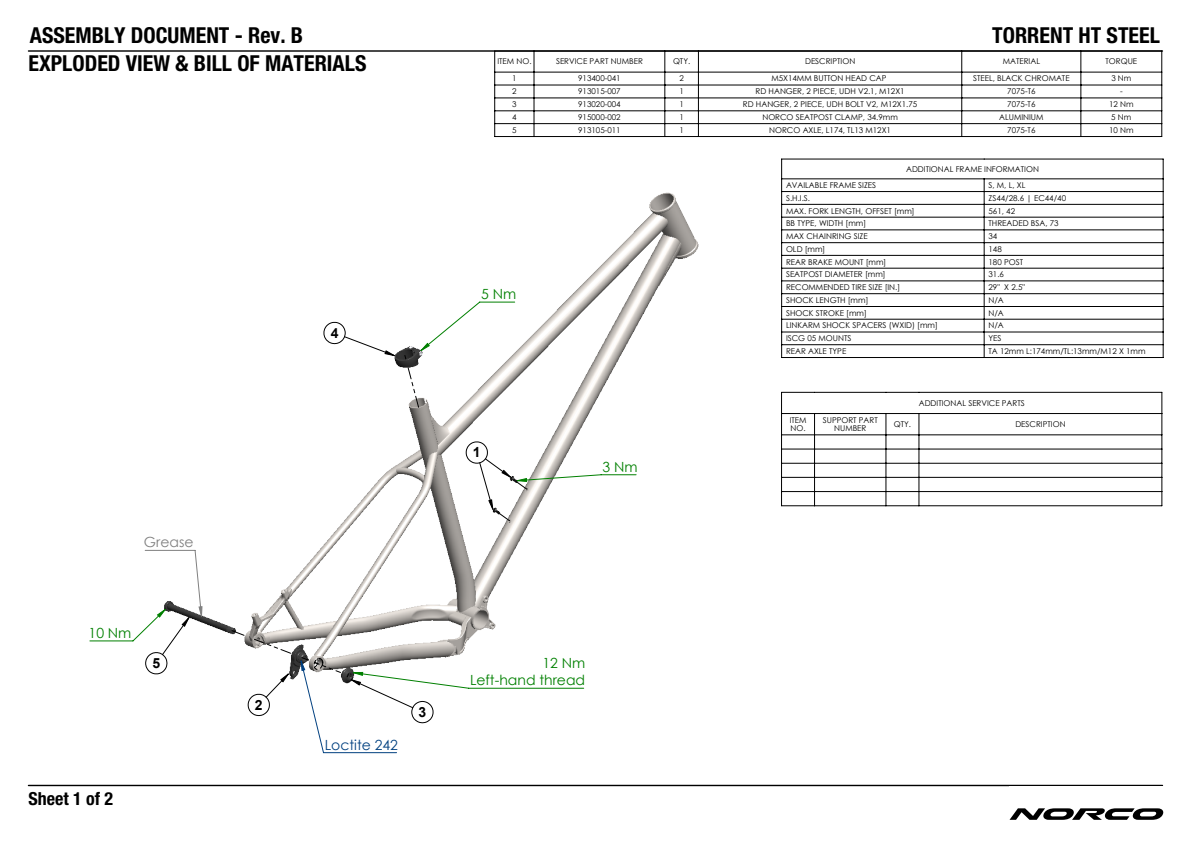
<style>
.page{position:relative;width:1191px;height:842px;background:#fff}
.page>*{position:absolute;margin:0;border:0;box-sizing:border-box;transform-origin:0 0}
.t1{font:700 condensed 22px "Helvetica Neue LT Std";color:#000}
.t2{font:700 condensed 18px "Helvetica Neue LT Std";color:#000}
.t3{font:14px/16.8px "Century Gothic";color:#008000;text-align:right}
.t4{font:14px "Century Gothic";color:#004080}
.t5{font:14px "Century Gothic";color:#808080}
.t6{font:700 14px "Arial";color:#000}
.t7{font:8px/8px "Century Gothic";color:#000}
</style>
<div class="page">
<svg style="left:494px;top:50px;width:670px;height:456px"></svg>
<svg style="left:89px;top:301px;width:548px;height:388px"></svg>
<hr style="left:28px;top:50px;width:1134px;height:2px;background:#000">
<hr style="left:28px;top:784px;width:1134px;height:2px;background:#000">
<svg style="left:182px;top:675px;width:328px;height:10px"></svg>
<svg style="left:158px;top:343px;width:369px;height:332px"></svg>
<svg style="left:145px;top:550px;width:58px;height:67px"></svg>
<svg style="left:404px;top:350px;width:8px;height:10px"></svg>
<svg style="left:408px;top:367px;width:11px;height:41px"></svg>
<svg style="left:499px;top:513px;width:11px;height:8px"></svg>
<svg style="left:516px;top:481px;width:12px;height:9px"></svg>
<svg style="left:231px;top:630px;width:14px;height:6px"></svg>
<svg style="left:254px;top:638px;width:37px;height:16px"></svg>
<svg style="left:300px;top:655px;width:97px;height:98px"></svg>
<svg style="left:1009px;top:808px;width:155px;height:12px"></svg>
<h1 class="t1" style="left:30px;top:22px;width:275px">ASSEMBLY DOCUMENT - Rev. B</h1>
<h1 class="t1" style="left:992px;top:21px;width:169px">TORRENT HT STEEL</h1>
<h1 class="t1" style="left:29px;top:50px;width:339px">EXPLODED VIEW &amp; BILL OF MATERIALS</h1>
<h3 class="t6" style="left:331px;top:323px;width:9px">4</h3>
<h3 class="t5" style="left:144px;top:532px;width:51px">Grease</h3>
<h3 class="t3" style="left:89px;top:624px;width:44px">10 Nm</h3>
<h3 class="t6" style="left:152px;top:653px;width:9px">5</h3>
<h2 class="t2" style="left:29px;top:788px;width:86px">Sheet 1 of 2</h2>
<h3 class="t6" style="left:255px;top:695px;width:9px">2</h3>
<h3 class="t4" style="left:325px;top:735px;width:75px">Loctite 242</h3>
<h3 class="t6" style="left:419px;top:702px;width:9px">3</h3>
<p class="t7" style="left:497px;top:57px;width:36px">ITEM NO.</p>
<p class="t7" style="left:556px;top:57px;width:88px">SERVICE PART NUMBER</p>
<p class="t7" style="left:673px;top:57px;width:19px">QTY.</p>
<p class="t7" style="left:805px;top:57px;width:52px">DESCRIPTION</p>
<p class="t7" style="left:1003px;top:57px;width:39px">MATERIAL</p>
<p class="t7" style="left:1105px;top:57px;width:33px">TORQUE</p>
<p class="t7" style="left:512px;top:74px;width:6px">1</p>
<p class="t7" style="left:578px;top:74px;width:44px">913400-041</p>
<p class="t7" style="left:679px;top:74px;width:6px">2</p>
<p class="t7" style="left:771px;top:74px;width:117px">M5X14MM BUTTON HEAD CAP</p>
<p class="t7" style="left:973px;top:74px;width:98px">STEEL, BLACK CHROMATE</p>
<p class="t7" style="left:1111px;top:74px;width:22px">3 Nm</p>
<p class="t7" style="left:512px;top:87px;width:6px">2</p>
<p class="t7" style="left:578px;top:87px;width:44px">913015-007</p>
<p class="t7" style="left:679px;top:87px;width:6px">1</p>
<p class="t7" style="left:756px;top:87px;width:151px">RD HANGER, 2 PIECE, UDH V2.1, M12X1</p>
<p class="t7" style="left:1007px;top:87px;width:30px">7075-T6</p>
<p class="t7" style="left:1120px;top:87px;width:4px">-</p>
<p class="t7" style="left:512px;top:100px;width:6px">3</p>
<p class="t7" style="left:578px;top:100px;width:44px">913020-004</p>
<p class="t7" style="left:679px;top:100px;width:6px">1</p>
<p class="t7" style="left:743px;top:100px;width:176px">RD HANGER, 2 PIECE, UDH BOLT V2, M12X1.75</p>
<p class="t7" style="left:1007px;top:100px;width:30px">7075-T6</p>
<p class="t7" style="left:1109px;top:100px;width:26px">12 Nm</p>
<p class="t7" style="left:512px;top:113px;width:6px">4</p>
<p class="t7" style="left:578px;top:113px;width:44px">915000-002</p>
<p class="t7" style="left:679px;top:113px;width:6px">1</p>
<p class="t7" style="left:762px;top:113px;width:137px">NORCO SEATPOST CLAMP, 34.9mm</p>
<p class="t7" style="left:999px;top:113px;width:46px">ALUMINIUM</p>
<p class="t7" style="left:1111px;top:113px;width:22px">5 Nm</p>
<p class="t7" style="left:512px;top:126px;width:6px">5</p>
<p class="t7" style="left:578px;top:126px;width:44px">913105-011</p>
<p class="t7" style="left:679px;top:126px;width:6px">1</p>
<p class="t7" style="left:769px;top:126px;width:123px">NORCO AXLE, L174, TL13 M12X1</p>
<p class="t7" style="left:1007px;top:126px;width:30px">7075-T6</p>
<p class="t7" style="left:1109px;top:126px;width:26px">10 Nm</p>
<h3 class="t3" style="left:481px;top:285px;width:37px">5 Nm</h3>
<h3 class="t6" style="left:473px;top:442px;width:9px">1</h3>
<h3 class="t3" style="left:602px;top:458px;width:37px">3 Nm</h3>
<h3 class="t3" style="left:470px;top:654px;width:117px">12 Nm<br>Left-hand thread</h3>
<p class="t7" style="left:906px;top:165px;width:134px">ADDITIONAL FRAME INFORMATION</p>
<p class="t7" style="left:786px;top:181px;width:92px">AVAILABLE FRAME SIZES</p>
<p class="t7" style="left:988px;top:181px;width:38px">S, M, L, XL</p>
<p class="t7" style="left:786px;top:194px;width:26px">S.H.I.S.</p>
<p class="t7" style="left:988px;top:194px;width:79px">ZS44/28.6 | EC44/40</p>
<p class="t7" style="left:786px;top:207px;width:130px">MAX. FORK LENGTH, OFFSET [mm]</p>
<p class="t7" style="left:988px;top:207px;width:28px">561, 42</p>
<p class="t7" style="left:786px;top:219px;width:82px">BB TYPE, WIDTH [mm]</p>
<p class="t7" style="left:988px;top:219px;width:72px">THREADED BSA, 73</p>
<p class="t7" style="left:786px;top:232px;width:83px">MAX CHAINRING SIZE</p>
<p class="t7" style="left:988px;top:232px;width:10px">34</p>
<p class="t7" style="left:786px;top:245px;width:41px">OLD [mm]</p>
<p class="t7" style="left:988px;top:245px;width:15px">148</p>
<p class="t7" style="left:786px;top:258px;width:102px">REAR BRAKE MOUNT [mm]</p>
<p class="t7" style="left:988px;top:258px;width:36px">180 POST</p>
<p class="t7" style="left:786px;top:270px;width:101px">SEATPOST DIAMETER [mm]</p>
<p class="t7" style="left:988px;top:270px;width:17px">31.6</p>
<p class="t7" style="left:786px;top:283px;width:116px">RECOMMENDED TIRE SIZE [IN.]</p>
<p class="t7" style="left:988px;top:283px;width:38px">29" X 2.5"</p>
<p class="t7" style="left:786px;top:296px;width:84px">SHOCK LENGTH [mm]</p>
<p class="t7" style="left:988px;top:296px;width:17px">N/A</p>
<p class="t7" style="left:786px;top:309px;width:82px">SHOCK STROKE [mm]</p>
<p class="t7" style="left:988px;top:309px;width:17px">N/A</p>
<p class="t7" style="left:786px;top:321px;width:153px">LINKARM SHOCK SPACERS (WXID) [mm]</p>
<p class="t7" style="left:988px;top:321px;width:17px">N/A</p>
<p class="t7" style="left:786px;top:334px;width:67px">ISCG 05 MOUNTS</p>
<p class="t7" style="left:988px;top:334px;width:15px">YES</p>
<p class="t7" style="left:786px;top:347px;width:62px">REAR AXLE TYPE</p>
<p class="t7" style="left:988px;top:347px;width:158px">TA 12mm L:174mm/TL:13mm/M12 X 1mm</p>
<p class="t7" style="left:919px;top:399px;width:108px">ADDITIONAL SERVICE PARTS</p>
<p class="t7" style="left:790px;top:416px;width:18px">ITEM<br>NO.</p>
<p class="t7" style="left:823px;top:416px;width:57px;text-align:center">SUPPORT PART<br>NUMBER</p>
<p class="t7" style="left:894px;top:420px;width:19px">QTY.</p>
<p class="t7" style="left:1015px;top:420px;width:52px">DESCRIPTION</p>
</div>
